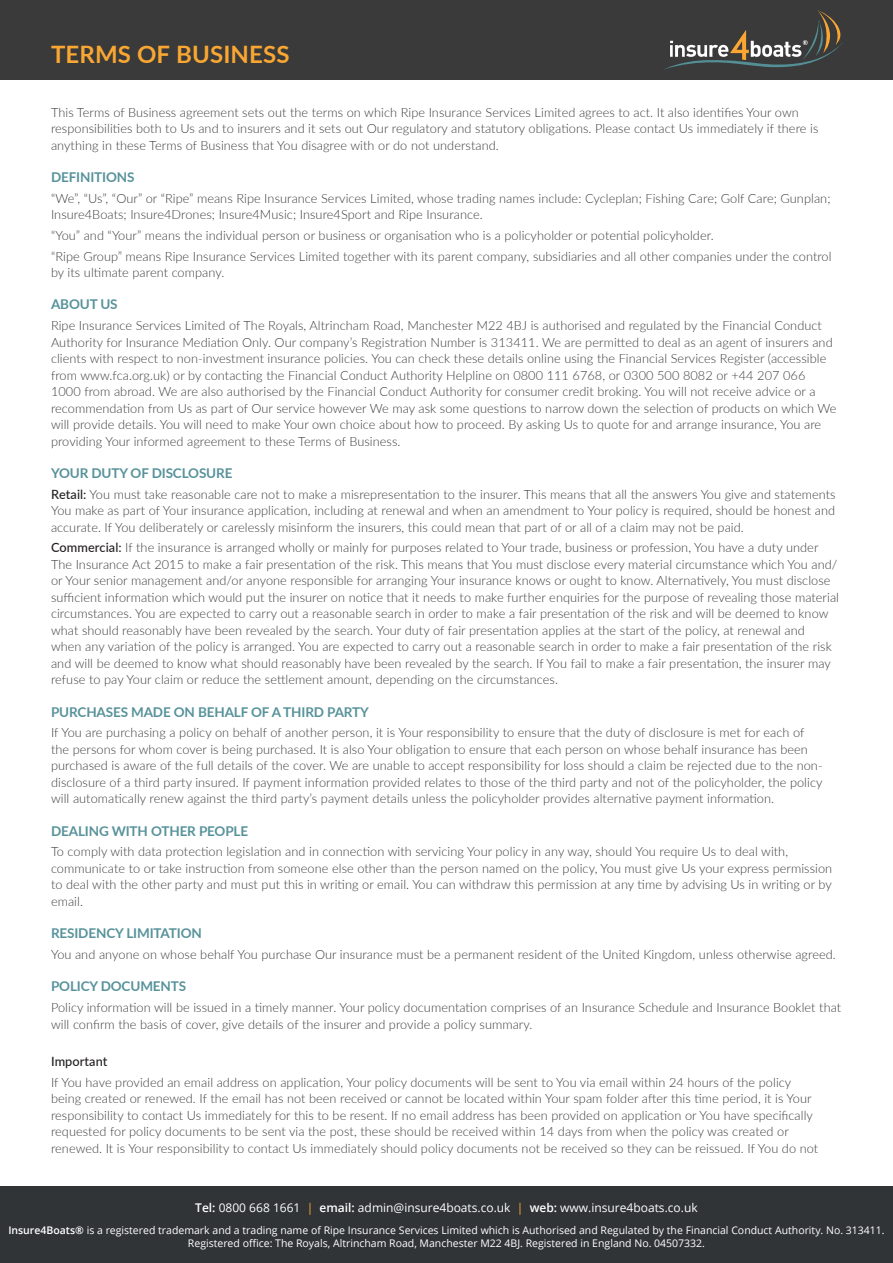
<style>
.page{position:relative;width:893px;height:1263px;background:#fff}
.page>*{position:absolute;margin:0;border:0;box-sizing:border-box;transform-origin:0 0}
.t1{font:700 24px "Lato";letter-spacing:.005em;color:#faa633}
.t2{font:700 13.5px "Lato";letter-spacing:-.01em;color:#57929a}
.t3{font:300 12.75px/16.5px "Lato";letter-spacing:.005em;color:#3e3d3c}
.t4{font:500 12.75px "Lato";letter-spacing:.005em;color:#231f20}
.t5{font:12px "Open Sans";color:#fff}
.t6{font:10.5px/13.5px "Open Sans";color:#fff;text-align:center}
.s1{font-weight:500;color:#231f20}
.s2{font-weight:600}
.s3{color:#faa633}
</style>
<div class="page">
<div style="left:0;top:0;width:893px;height:80px;background:#393a39"></div>
<svg style="left:665px;top:10px;width:178px;height:59px"></svg>
<div style="left:0;top:1186px;width:893px;height:77px;background:#303437"></div>
<h1 class="t1" style="left:51px;top:36px;width:240px">TERMS OF BUSINESS</h1>
<p class="t3" style="left:51px;top:103px;width:769px">This Terms of Business agreement sets out the terms on which Ripe Insurance Services Limited agrees to act. It also identifies Your own responsibilities both to Us and to insurers and it sets out Our regulatory and statutory obligations. Please contact Us immediately if there is anything in these Terms of Business that You disagree with or do not understand.</p>
<p class="t2" style="left:51px;top:167px;width:85px">DEFINITIONS</p>
<p class="t3" style="left:51px;top:189px;width:781px">“We”, “Us”, “Our” or “Ripe” means Ripe Insurance Services Limited, whose trading names include: Cycleplan; Fishing Care; Golf Care; Gunplan;<br>Insure4Boats; Insure4Drones; Insure4Music; Insure4Sport and Ripe Insurance.</p>
<p class="t3" style="left:51px;top:224px;width:782px;line-height:20.7px">“You” and “Your” means the individual person or business or organisation who is a policyholder or potential policyholder.<br>“Ripe Group” means Ripe Insurance Services Limited together with its parent company, subsidiaries and all other companies under the control</p>
<p class="t3" style="left:51px;top:264px;width:175px">by its ultimate parent company.</p>
<p class="t2" style="left:51px;top:294px;width:68px">ABOUT US</p>
<p class="t3" style="left:51px;top:317px;width:787px">Ripe Insurance Services Limited of The Royals, Altrincham Road, Manchester M22 4BJ is authorised and regulated by the Financial Conduct Authority for Insurance Mediation Only. Our company’s Registration Number is 313411. We are permitted to deal as an agent of insurers and clients with respect to non-investment insurance policies. You can check these details online using the Financial Services Register (accessible from www.fca.org.uk) or by contacting the Financial Conduct Authority Helpline on 0800 111 6768, or 0300 500 8082 or +44 207 066<br>1000 from abroad. We are also authorised by the Financial Conduct Authority for consumer credit broking. You will not receive advice or a recommendation from Us as part of Our service however We may ask some questions to narrow down the selection of products on which We will provide details. You will need to make Your own choice about how to proceed. By asking Us to quote for and arrange insurance, You are providing Your informed agreement to these Terms of Business.</p>
<p class="t2" style="left:51px;top:463px;width:183px">YOUR DUTY OF DISCLOSURE</p>
<p class="t3" style="left:51px;top:485px;width:786px;text-align:justify"><span class="s1">Retail:</span> You must take reasonable care not to make a misrepresentation to the insurer. This means that all the answers You give and statements You make as part of Your insurance application, including at renewal and when an amendment to Your policy is required, should be honest and accurate. If You deliberately or carelessly misinform the insurers, this could mean that part of or all of a claim may not be paid.</p>
<p class="t3" style="left:51px;top:539px;width:790px"><span class="s1">Commercial:</span> If the insurance is arranged wholly or mainly for purposes related to Your trade, business or profession, You have a duty under The Insurance Act 2015 to make a fair presentation of the risk. This means that You must disclose every material circumstance which You and/ or Your senior management and/or anyone responsible for arranging Your insurance knows or ought to know. Alternatively, You must disclose sufficient information which would put the insurer on notice that it needs to make further enquiries for the purpose of revealing those material circumstances. You are expected to carry out a reasonable search in order to make a fair presentation of the risk and will be deemed to know what should reasonably have been revealed by the search. Your duty of fair presentation applies at the start of the policy, at renewal and<br>when any variation of the policy is arranged. You are expected to carry out a reasonable search in order to make a fair presentation of the risk and will be deemed to know what should reasonably have been revealed by the search. If You fail to make a fair presentation, the insurer may refuse to pay Your claim or reduce the settlement amount, depending on the circumstances.</p>
<p class="t2" style="left:51px;top:702px;width:319px">PURCHASES MADE ON BEHALF OF A THIRD PARTY</p>
<p class="t3" style="left:51px;top:724px;width:773px">If You are purchasing a policy on behalf of another person, it is Your responsibility to ensure that the duty of disclosure is met for each of the persons for whom cover is being purchased. It is also Your obligation to ensure that each person on whose behalf insurance has been purchased is aware of the full details of the cover. We are unable to accept responsibility for loss should a claim be rejected due to the non&shy;disclosure of a third party insured. If payment information provided relates to those of the third party and not of the policyholder, the policy will automatically renew against the third party’s payment details unless the policyholder provides alternative payment information.</p>
<p class="t2" style="left:51px;top:821px;width:199px">DEALING WITH OTHER PEOPLE</p>
<p class="t3" style="left:51px;top:843px;width:783px">To comply with data protection legislation and in connection with servicing Your policy in any way, should You require Us to deal with, communicate to or take instruction from someone else other than the person named on the policy, You must give Us your express permission to deal with the other party and must put this in writing or email. You can withdraw this permission at any time by advising Us in writing or by email.</p>
<p class="t2" style="left:51px;top:923px;width:152px">RESIDENCY LIMITATION</p>
<p class="t3" style="left:51px;top:946px;width:786px">You and anyone on whose behalf You purchase Our insurance must be a permanent resident of the United Kingdom, unless otherwise agreed.</p>
<p class="t2" style="left:51px;top:976px;width:137px">POLICY DOCUMENTS</p>
<p class="t3" style="left:51px;top:999px;width:792px">Policy information will be issued in a timely manner. Your policy documentation comprises of an Insurance Schedule and Insurance Booklet that will confirm the basis of cover, give details of the insurer and provide a policy summary.</p>
<p class="t4" style="left:51px;top:1052px;width:58px">Important</p>
<p class="t3" style="left:51px;top:1073px;width:769px">If You have provided an email address on application, Your policy documents will be sent to You via email within 24 hours of the policy being created or renewed. If the email has not been received or cannot be located within Your spam folder after this time period, it is Your responsibility to contact Us immediately for this to be resent. If no email address has been provided on application or You have specifically requested for policy documents to be sent via the post, these should be received within 14 days from when the policy was created or renewed. It is Your responsibility to contact Us immediately should policy documents not be received so they can be reissued. If You do not</p>
<p class="t5" style="left:195px;top:1199px;width:504px"><span class="s2">Tel:</span> 0800 668 1661 <span class="s3">|</span> <span class="s2">email:</span> admin@insure4boats.co.uk <span class="s3">|</span> <span class="s2">web:</span> www.insure4boats.co.uk</p>
<p class="t6" style="left:8px;top:1223px;width:878px"><span class="s2">Insure4Boats®</span> is a registered trademark and a trading name of Ripe Insurance Services Limited which is Authorised and Regulated by the Financial Conduct Authority. No. 313411.<br>Registered office: The Royals, Altrincham Road, Manchester M22 4BJ. Registered in England No. 04507332.</p>
</div>
